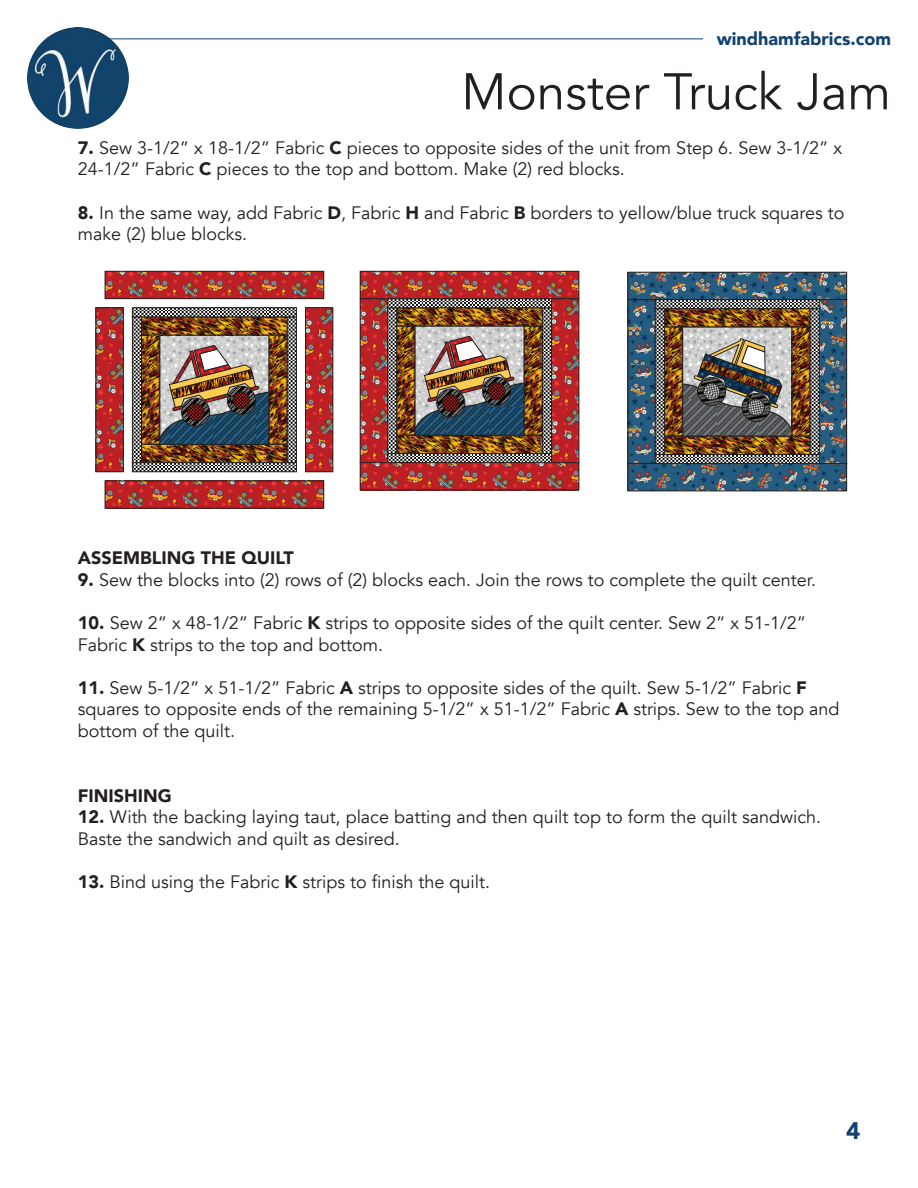
<style>
.page{position:relative;width:918px;height:1188px;background:#fff}
.page>*{position:absolute;margin:0;border:0;box-sizing:border-box;transform-origin:0 0}
.t1{font:51px "Avenir";color:#241f1f}
.t2{font:900 24px "Avenir";color:#134170}
.t3{font:18px/21.6px "Avenir";color:#241f1f}
.t4{font:900 18px "Avenir";color:#241f1f}
.t5{font:900 18px "Avenir";color:#134170}
.s1{font-weight:900}
</style>
<div class="page">
<img style="left:27px;top:27px;width:102px;height:102px;border-radius:51px">
<hr style="left:109px;top:39px;width:594px;height:1px;background:#134170">
<img style="left:160px;top:335px;width:109px;height:109px">
<svg style="left:143px;top:337px;width:15px;height:106px;background:#814a14"></svg>
<div style="left:141px;top:335px;width:19px;height:110px;border:1px solid #241f1f"></div>
<svg style="left:271px;top:337px;width:15px;height:106px;background:#814a14"></svg>
<div style="left:269px;top:335px;width:19px;height:110px;border:1px solid #241f1f"></div>
<svg style="left:143px;top:319px;width:143px;height:14px;background:#814b13"></svg>
<div style="left:141px;top:317px;width:147px;height:18px;border:1px solid #241f1f"></div>
<svg style="left:143px;top:446px;width:143px;height:15px;background:#7d4613"></svg>
<div style="left:141px;top:444px;width:147px;height:19px;border:1px solid #241f1f"></div>
<svg style="left:98px;top:310px;width:24px;height:160px;background:#b33432"></svg>
<div style="left:96px;top:308px;width:28px;height:164px;border:1px solid #241f1f"></div>
<svg style="left:307px;top:310px;width:24px;height:160px;background:#b43432"></svg>
<div style="left:305px;top:308px;width:28px;height:164px;border:1px solid #241f1f"></div>
<svg style="left:134px;top:319px;width:6px;height:142px"></svg>
<div style="left:132px;top:317px;width:10px;height:146px;border:1px solid #241f1f"></div>
<svg style="left:289px;top:319px;width:6px;height:142px"></svg>
<div style="left:287px;top:317px;width:10px;height:146px;border:1px solid #241f1f"></div>
<svg style="left:134px;top:310px;width:161px;height:5px"></svg>
<div style="left:132px;top:308px;width:165px;height:9px;border:1px solid #241f1f"></div>
<svg style="left:134px;top:464px;width:161px;height:6px"></svg>
<div style="left:132px;top:462px;width:165px;height:10px;border:1px solid #241f1f"></div>
<svg style="left:107px;top:273px;width:215px;height:24px;background:#b3342f"></svg>
<div style="left:105px;top:271px;width:219px;height:28px;border:1px solid #241f1f"></div>
<svg style="left:107px;top:483px;width:215px;height:23px;background:#b33430"></svg>
<img style="left:415px;top:326px;width:109px;height:109px">
<svg style="left:398px;top:328px;width:15px;height:106px;background:#814914"></svg>
<div style="left:396px;top:326px;width:19px;height:110px;border:1px solid #241f1f"></div>
<svg style="left:526px;top:328px;width:15px;height:106px;background:#814a14"></svg>
<div style="left:524px;top:326px;width:19px;height:110px;border:1px solid #241f1f"></div>
<svg style="left:398px;top:310px;width:143px;height:14px;background:#844e13"></svg>
<div style="left:396px;top:308px;width:147px;height:18px;border:1px solid #241f1f"></div>
<svg style="left:398px;top:437px;width:143px;height:15px;background:#835013"></svg>
<div style="left:396px;top:435px;width:147px;height:19px;border:1px solid #241f1f"></div>
<svg style="left:362px;top:300px;width:24px;height:161px;background:#b33432"></svg>
<div style="left:360px;top:298px;width:28px;height:165px;border:1px solid #241f1f"></div>
<svg style="left:553px;top:300px;width:24px;height:161px;background:#b43432"></svg>
<svg style="left:389px;top:310px;width:6px;height:142px"></svg>
<div style="left:387px;top:308px;width:10px;height:146px;border:1px solid #241f1f"></div>
<svg style="left:544px;top:310px;width:6px;height:142px"></svg>
<div style="left:542px;top:308px;width:10px;height:146px;border:1px solid #241f1f"></div>
<svg style="left:389px;top:300px;width:161px;height:6px"></svg>
<div style="left:387px;top:298px;width:165px;height:10px;border:1px solid #241f1f"></div>
<svg style="left:389px;top:455px;width:161px;height:6px"></svg>
<div style="left:387px;top:453px;width:165px;height:10px;border:1px solid #241f1f"></div>
<svg style="left:362px;top:273px;width:215px;height:24px;background:#b3342f"></svg>
<div style="left:360px;top:271px;width:219px;height:28px;border:1px solid #241f1f"></div>
<svg style="left:362px;top:464px;width:215px;height:24px;background:#b33530"></svg>
<div style="left:360px;top:462px;width:219px;height:28px;border:1px solid #241f1f"></div>
<svg style="left:683px;top:327px;width:109px;height:109px;background:#878480"></svg>
<svg style="left:666px;top:329px;width:15px;height:105px;background:#814a14"></svg>
<div style="left:664px;top:327px;width:19px;height:109px;border:1px solid #241f1f"></div>
<svg style="left:794px;top:329px;width:14px;height:105px"></svg>
<div style="left:792px;top:327px;width:18px;height:109px;border:1px solid #241f1f"></div>
<svg style="left:666px;top:310px;width:142px;height:15px;background:#834e13"></svg>
<div style="left:664px;top:308px;width:146px;height:19px;border:1px solid #241f1f"></div>
<svg style="left:666px;top:438px;width:142px;height:15px;background:#804c13"></svg>
<div style="left:664px;top:436px;width:146px;height:19px;border:1px solid #241f1f"></div>
<img style="left:630px;top:301px;width:24px;height:161px">
<div style="left:628px;top:299px;width:28px;height:165px;border:1px solid #241f1f"></div>
<img style="left:821px;top:301px;width:24px;height:161px">
<div style="left:819px;top:299px;width:28px;height:165px;border:1px solid #241f1f"></div>
<svg style="left:657px;top:310px;width:6px;height:143px"></svg>
<div style="left:655px;top:308px;width:10px;height:147px;border:1px solid #241f1f"></div>
<svg style="left:812px;top:310px;width:6px;height:143px"></svg>
<div style="left:810px;top:308px;width:10px;height:147px;border:1px solid #241f1f"></div>
<svg style="left:657px;top:301px;width:161px;height:6px"></svg>
<div style="left:655px;top:299px;width:165px;height:10px;border:1px solid #241f1f"></div>
<svg style="left:657px;top:456px;width:161px;height:6px"></svg>
<div style="left:655px;top:454px;width:165px;height:10px;border:1px solid #241f1f"></div>
<img style="left:630px;top:274px;width:215px;height:24px">
<div style="left:628px;top:272px;width:219px;height:28px;border:1px solid #241f1f"></div>
<img style="left:630px;top:465px;width:215px;height:24px">
<div style="left:628px;top:463px;width:219px;height:28px;border:1px solid #241f1f"></div>
<p class="t5" style="left:717px;top:23px;width:176px">windhamfabrics.com</p>
<h1 class="t1" style="left:461px;top:61px;width:431px">Monster Truck Jam</h1>
<p class="t3" style="left:78px;top:137px;width:766px"><span class="s1">7.</span> Sew 3-1/2” x 18-1/2” Fabric <span class="s1">C</span> pieces to opposite sides of the unit from Step 6. Sew 3-1/2” x<br>24-1/2” Fabric <span class="s1">C</span> pieces to the top and bottom. Make (2) red blocks.</p>
<p class="t3" style="left:78px;top:202px;width:768px"><span class="s1">8.</span> In the same way, add Fabric <span class="s1">D</span>, Fabric <span class="s1">H</span> and Fabric <span class="s1">B</span> borders to yellow/blue truck squares to make (2) blue blocks.</p>
<p class="t4" style="left:78px;top:542px;width:217px">ASSEMBLING THE QUILT</p>
<p class="t3" style="left:78px;top:569px;width:740px"><span class="s1">9.</span> Sew the blocks into (2) rows of (2) blocks each. Join the rows to complete the quilt center.</p>
<p class="t3" style="left:78px;top:612px;width:730px"><span class="s1">10.</span> Sew 2” x 48-1/2” Fabric <span class="s1">K</span> strips to opposite sides of the quilt center. Sew 2” x 51-1/2”<br>Fabric <span class="s1">K</span> strips to the top and bottom.</p>
<p class="t3" style="left:78px;top:677px;width:763px"><span class="s1">11.</span> Sew 5-1/2” x 51-1/2” Fabric <span class="s1">A</span> strips to opposite sides of the quilt. Sew 5-1/2” Fabric <span class="s1">F </span>squares to opposite ends of the remaining 5-1/2” x 51-1/2” Fabric <span class="s1">A</span> strips. Sew to the top and bottom of the quilt.</p>
<p class="t4" style="left:78px;top:780px;width:95px">FINISHING</p>
<p class="t3" style="left:78px;top:807px;width:745px"><span class="s1">12.</span> With the backing laying taut, place batting and then quilt top to form the quilt sandwich.<br>Baste the sandwich and quilt as desired.</p>
<p class="t3" style="left:78px;top:872px;width:414px"><span class="s1">13.</span> Bind using the Fabric <span class="s1">K</span> strips to finish the quilt.</p>
<h2 class="t2" style="left:846px;top:1110px;width:16px">4</h2>
</div>
